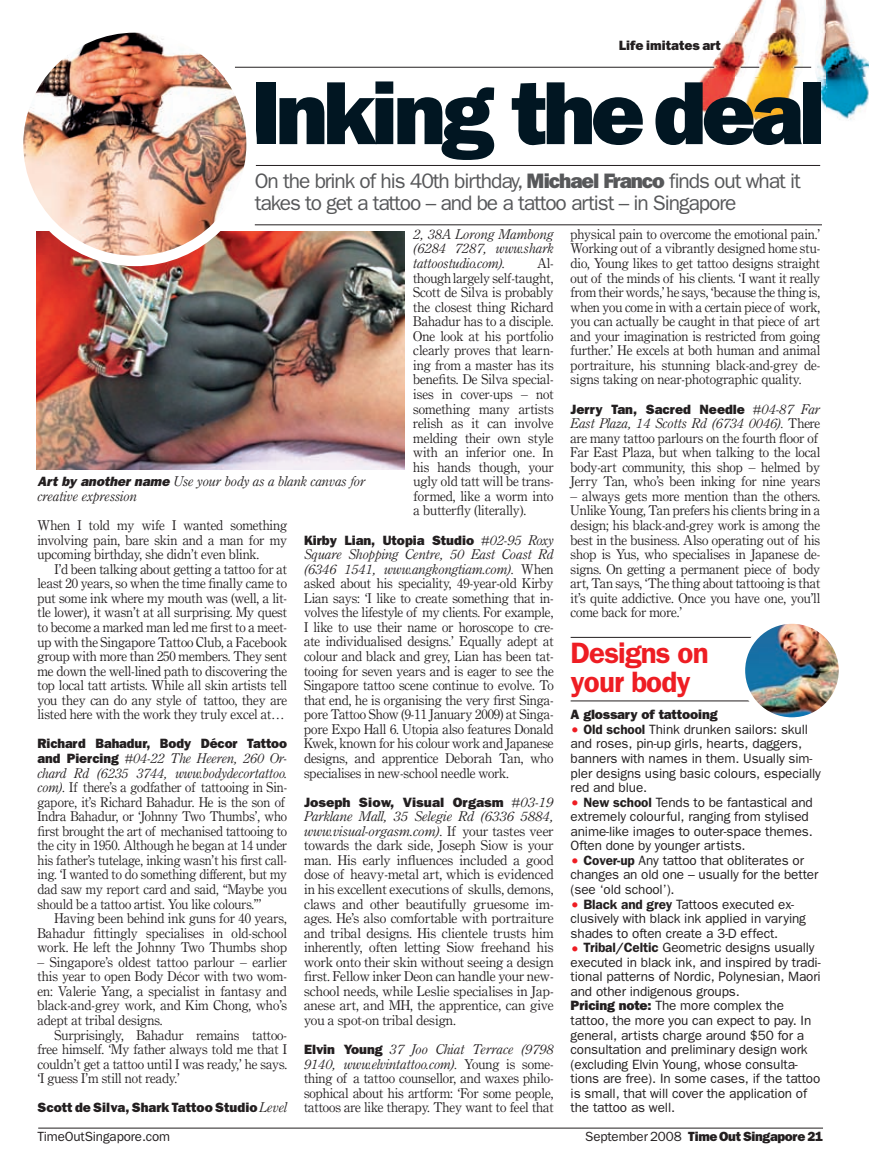
<style>
.page{position:relative;width:869px;height:1162px;background:#fff}
.page>*{position:absolute;margin:0;border:0;box-sizing:border-box;transform-origin:0 0}
.t1{font:800 90px "Time Out Franklin Two";letter-spacing:-.05em;color:#011622}
.t2{font:600 29.55px/29.1px "Time Out Franklin Two";letter-spacing:-.03em;color:#ee1d23}
.t3{font:21px/21.8px "Time Out Franklin One";letter-spacing:-.05em;color:#57585a}
.t4{font:13.5px/14.5px "Time Out";letter-spacing:-.005em;color:#231f20;text-align:justify}
.t5{font:13.5px/14.5px "Time Out Franklin Gothic";letter-spacing:-.01em;color:#231f20}
.t6{font:italic 13.5px/14.5px "Time Out";letter-spacing:-.005em;color:#231f20;text-align:justify}
.t7{font:700 13.5px "Time Out";color:#231f20}
.t8{font:800 13.5px "Time Out Franklin Gothic";letter-spacing:-.01em;color:#231f20}
.t9{font:800 13.5px "Time Out Franklin One";color:#231f20}
.t10{font:700 13.35px "Time Out";letter-spacing:-.025em;color:#231f20}
.t11{font:13.35px "Franklin Gothic LT";letter-spacing:-.01em;color:#231f20}
.s1{font-weight:800}
.s2{font-weight:700}
.s3{font-style:italic}
.s4{font-weight:400;font-style:italic}
.s5{font-size:15px;color:#ee1d23}
.s6{font-weight:600}
.s7{font-family:"Franklin Gothic LT";font-weight:400}
</style>
<div class="page">
<hr style="left:38px;top:1128px;width:785px;height:1px;background:#231f20">
<img style="left:735px;top:0;width:115px;height:34px">
<img style="left:700px;top:34px;width:169px;height:44px">
<img style="left:734px;top:78px;width:135px;height:44px">
<img style="left:690px;top:78px;width:44px;height:35px">
<hr style="left:570px;top:637px;width:251px;height:1px;background:#231f20">
<hr style="left:570px;top:701px;width:251px;height:1px;background:#231f20">
<hr style="left:255px;top:225px;width:567px;height:1px;background:#231f20">
<hr style="left:256px;top:165px;width:564px;height:1px;background:#231f20">
<hr style="left:235px;top:67px;width:479px;height:1px;background:#231f20">
<svg style="left:740px;top:67px;width:19px;height:1px"></svg>
<svg style="left:794px;top:67px;width:17px;height:1px"></svg>
<img style="left:36px;top:231px;width:369px;height:238px">
<img style="left:18px;top:27px;width:234px;height:234px;border-radius:50%">
<div style="left:13px;top:22px;width:244px;height:244px;border:10px solid #fff;border-radius:50%"></div>
<img style="left:742px;top:621px;width:99px;height:99px;border-radius:50%">
<div style="left:739px;top:618px;width:105px;height:105px;border:6px solid #fff;border-radius:50%"></div>
<p class="t9" style="left:619px;top:41px;width:103px">Life imitates art</p>
<h1 class="t1" style="left:251px;top:82px;width:576px">Inking the deal</h1>
<h3 class="t3" style="left:255px;top:172px;width:547px">On the brink of his 40th birthday, <span class="s1">Michael Franco</span> finds out what it takes to get a tattoo – and be a tattoo artist – in Singapore</h3>
<p class="t6" style="left:413px;top:228px;width:142px">2, 38A Lorong Mambong (6284 7287, www.shark tattoostudio.com).</p>
<p class="t4" style="left:413px;top:257px;width:142px;text-indent:124px">Al&shy;though largely self-taught, Scott de Silva is probably the closest thing Richard Bahadur has to a disciple.<br>One look at his portfolio clearly proves that learn&shy;ing from a master has its benefits. De Silva special&shy;ises in cover-ups – not something many artists relish as it can involve melding their own style with an inferior one. In his hands though, your ugly old tatt will be trans&shy;formed, like a worm into a butterfly (literally).</p>
<p class="t4" style="left:304px;top:533px;width:251px"><span class="s2">Kirby Lian, Utopia Studio</span> <span class="s3">#02-95 Roxy Square Shopping Centre, 50 East Coast Rd (6346 1541, www.angkongtiam.com).</span> When asked about his speciality, 49-year-old Kirby Lian says: ‘I like to create something that in&shy;volves the lifestyle of my clients. For example, I like to use their name or horoscope to cre&shy;ate individualised designs.’ Equally adept at colour and black and grey, Lian has been tat&shy;tooing for seven years and is eager to see the Singapore tattoo scene continue to evolve. To that end, he is organising the very first Singa&shy;pore Tattoo Show (9-11 January 2009) at Singa&shy;pore Expo Hall 6. Utopia also features Donald Kwek, known for his colour work and Japanese designs, and apprentice Deborah Tan, who specialises in new-school needle work.</p>
<p class="t4" style="left:304px;top:795px;width:251px"><span class="s2">Joseph Siow, Visual Orgasm</span> <span class="s3">#03-19<br>Parklane Mall, 35 Selegie Rd (6336 5884, www.visual-orgasm.com).</span> If your tastes veer towards the dark side, Joseph Siow is your man. His early influences included a good dose of heavy-metal art, which is evidenced in his excellent executions of skulls, demons, claws and other beautifully gruesome im&shy;ages. He’s also comfortable with portraiture and tribal designs. His clientele trusts him inherently, often letting Siow freehand his work onto their skin without seeing a design first. Fellow inker Deon can handle your new&shy;school needs, while Leslie specialises in Jap&shy;anese art, and MH, the apprentice, can give you a spot-on tribal design.</p>
<p class="t4" style="left:304px;top:1043px;width:251px"><span class="s2">Elvin Young</span> <span class="s3">37 Joo Chiat Terrace (9798<br>9140, www.elvintattoo.com).</span> Young is some&shy;thing of a tattoo counsellor, and waxes philo&shy;sophical about his artform: ‘For some people, tattoos are like therapy. They want to feel that</p>
<p class="t6" style="left:37px;top:475px;width:329px"><span class="s2">Art by another name</span> Use your body as a blank canvas for creative expression</p>
<p class="t4" style="left:37px;top:519px;width:251px">When I told my wife I wanted something involving pain, bare skin and a man for my upcoming birthday, she didn’t even blink.</p>
<p class="t4" style="left:37px;top:563px;width:251px;text-indent:17px">I’d been talking about getting a tattoo for at least 20 years, so when the time finally came to put some ink where my mouth was (well, a lit&shy;tle lower), it wasn’t at all surprising. My quest to become a marked man led me first to a meet&shy;up with the Singapore Tattoo Club, a Facebook group with more than 250 members. They sent me down the well-lined path to discovering the top local tatt artists. While all skin artists tell you they can do any style of tattoo, they are listed here with the work they truly excel at…</p>
<p class="t4" style="left:37px;top:737px;width:251px;text-align:left"><span class="s2">Richard Bahadur, Body Décor Tattoo and Piercing</span> <span class="s3">#04-22 The Heeren, 260 Or&shy;chard Rd (6235 3744, www.bodydecortattoo. com).</span> If there’s a godfather of tattooing in Sin&shy;gapore, it’s Richard Bahadur. He is the son of Indra Bahadur, or ‘Johnny Two Thumbs’, who first brought the art of mechanised tattooing to the city in 1950. Although he began at 14 under his father’s tutelage, inking wasn’t his first call&shy;ing. ‘I wanted to do something different, but my dad saw my report card and said, “Maybe you should be a tattoo artist. You like colours.”’</p>
<p class="t4" style="left:37px;top:912px;width:251px;text-indent:17px">Having been behind ink guns for 40 years, Bahadur fittingly specialises in old-school work. He left the Johnny Two Thumbs shop</p>
<p class="t4" style="left:37px;top:956px;width:251px">– Singapore’s oldest tattoo parlour – earlier this year to open Body Décor with two wom&shy;en: Valerie Yang, a specialist in fantasy and black-and-grey work, and Kim Chong, who’s adept at tribal designs.</p>
<p class="t4" style="left:37px;top:1028px;width:251px;text-indent:17px">Surprisingly, Bahadur remains tattoo&shy;free himself. ‘My father always told me that I couldn’t get a tattoo until I was ready,’ he says. ‘I guess I’m still not ready.’</p>
<p class="t7" style="left:37px;top:1103px;width:251px">Scott de Silva, Shark Tattoo Studio<span class="s4">Level</span></p>
<p class="t4" style="left:570px;top:228px;width:251px">physical pain to overcome the emotional pain.’ Working out of a vibrantly designed home stu&shy;dio, Young likes to get tattoo designs straight out of the minds of his clients. ‘I want it really from their words,’ he says, ‘because the thing is, when you come in with a certain piece of work, you can actually be caught in that piece of art and your imagination is restricted from going further.’ He excels at both human and animal portraiture, his stunning black-and-grey de&shy;signs taking on near-photographic quality.</p>
<p class="t4" style="left:570px;top:402px;width:251px;text-align:left"><span class="s2">Jerry Tan, Sacred Needle</span> <span class="s3">#04-87 Far East Plaza, 14 Scotts Rd (6734 0046).</span> There are many tattoo parlours on the fourth floor of Far East Plaza, but when talking to the local body-art community, this shop – helmed by Jerry Tan, who’s been inking for nine years</p>
<p class="t4" style="left:570px;top:490px;width:251px">– always gets more mention than the others.<br>Unlike Young, Tan prefers his clients bring in a design; his black-and-grey work is among the best in the business. Also operating out of his shop is Yus, who specialises in Japanese de&shy;signs. On getting a permanent piece of body art, Tan says, ‘The thing about tattooing is that it’s quite addictive. Once you have one, you’ll come back for more.’</p>
<h2 class="t2" style="left:570px;top:641px;width:139px">Designs on your body</h2>
<p class="t8" style="left:570px;top:710px;width:148px">A glossary of tattooing</p>
<p class="t5" style="left:570px;top:723px;width:252px"><span class="s5">•</span> <span class="s6">Old school</span> Think drunken sailors: skull and roses, pin-up girls, hearts, daggers, banners with names in them. Usually sim&shy;pler designs using basic colours, especially red and blue.</p>
<p class="t5" style="left:570px;top:796px;width:244px"><span class="s5">•</span> <span class="s6">New school</span> Tends to be fantastical and extremely colourful, ranging from stylised anime-like images to outer-space themes.<br>Often done by younger artists.</p>
<p class="t5" style="left:570px;top:854px;width:249px"><span class="s5">•</span> <span class="s6">Cover-up</span> Any tattoo that obliterates or changes an old one – usually for the better (see ‘old school’).</p>
<p class="t5" style="left:570px;top:898px;width:237px"><span class="s5">•</span> <span class="s6">Black and grey</span> Tattoos executed ex&shy;clusively with black ink applied in varying shades to often create a 3-D effect.</p>
<p class="t5" style="left:570px;top:941px;width:252px"><span class="s5">•</span> <span class="s6">Tribal/Celtic</span> Geometric designs usually executed in black ink, and inspired by tradi&shy;tional patterns of Nordic, Polynesian, Maori and other indigenous groups.<br><span class="s1">Pricing note:</span> The more complex the tattoo, the more you can expect to pay. In general, artists charge around $50 for a consultation and preliminary design work (excluding Elvin Young, whose consulta&shy;tions are free). In some cases, if the tattoo is small, that will cover the application of the tattoo as well.</p>
<p class="t11" style="left:37px;top:1132px;width:134px">TimeOutSingapore.com</p>
<p class="t10" style="left:585px;top:1132px;width:239px"><span class="s7">September 2008</span> Time Out Singapore 21</p>
</div>
